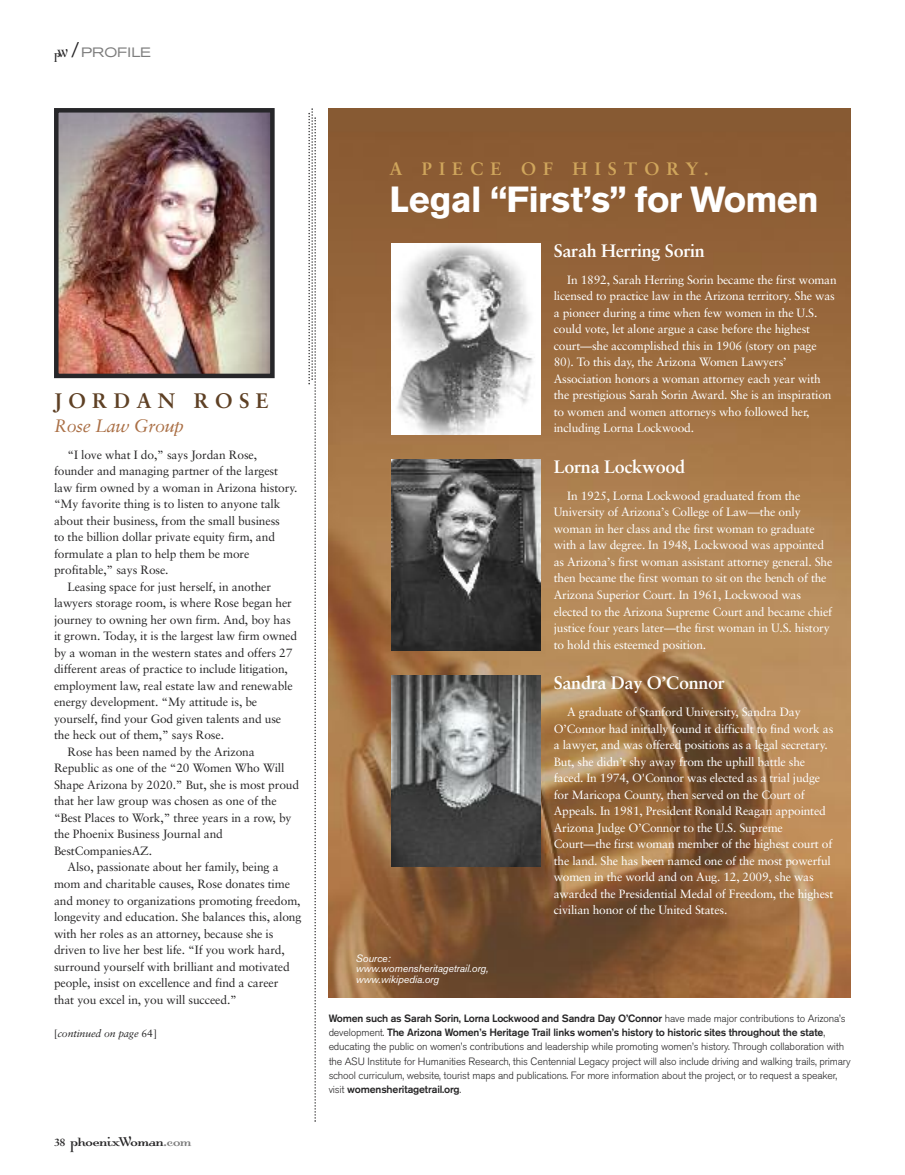
<style>
.page{position:relative;width:905px;height:1175px;background:#fff}
.page>*{position:absolute;margin:0;border:0;box-sizing:border-box;transform-origin:0 0}
.t1{font:700 36px "Akzidenz Grotesk BE";letter-spacing:-.02em;color:#fff}
.t2{font:700 21px "Sabon";letter-spacing:.3em;color:#5e4024}
.t3{font:700 18px "Sabon";letter-spacing:-.015em;color:#fff}
.t4{font:700 18px "Sabon";letter-spacing:.4em;color:#d0a65c}
.t5{font:italic 18px "Sabon";letter-spacing:-.02em;color:#aa6f45}
.t6{font:16.5px "Dalliance Roman";letter-spacing:-.05em;color:#272627;scale:1.05 1}
.t7{font:expanded 13.5px "Akzidenz Grotesk BE";color:#7d7d7d}
.t8{font:12px/16.5px "Sabon";letter-spacing:-.015em;color:#fff}
.t9{font:12px "Sabon";letter-spacing:-.01em;color:#272627}
.t10{font:300 10.5px/14.2px "Akzidenz Grotesk BE";letter-spacing:-.015em;color:#272627}
.t11{font:italic 10.5px/10.5px "Akzidenz Grotesk BE";letter-spacing:-.01em;color:#fff}
.t12{font:italic 10.5px "Sabon";letter-spacing:-.01em;color:#272627}
.s1{font-family:"Dalliance Roman";font-stretch:normal;color:#272627}
.s2{font-family:"Sabon";font-style:italic;font-stretch:normal;font-size:21px;color:#272627}
.s3{font-style:normal}
.s4{font-family:"Sabon";font-weight:700;font-size:10.5px}
.s5{color:#7d7d7d}
.s6{font-weight:500}
</style>
<div class="page">
<img style="left:328px;top:108px;width:523px;height:890px">
<img style="left:59px;top:113px;width:210px;height:260px">
<div style="left:54px;top:108px;width:220px;height:270px;border:4px solid #262629"></div>
<svg style="left:308px;top:108px;width:8px;height:1013px"></svg>
<img style="left:392px;top:243px;width:148px;height:191px">
<img style="left:392px;top:459px;width:148px;height:191px">
<img style="left:392px;top:675px;width:148px;height:191px">
<p class="t7" style="left:54px;top:47px;width:98px"><span class="s1">pW</span> <span class="s2">/</span> PROFILE</p>
<h2 class="t2" style="left:54px;top:392px;width:216px">JORDAN ROSE</h2>
<h3 class="t5" style="left:54px;top:418px;width:132px">Rose Law Group</h3>
<p class="t9" style="left:68px;top:449px;width:191px">“I love what I do,” says Jordan Rose,</p>
<p class="t9" style="left:54px;top:466px;width:226px">founder and managing partner of the largest</p>
<p class="t9" style="left:54px;top:482px;width:245px">law firm owned by a woman in Arizona history.</p>
<p class="t9" style="left:54px;top:499px;width:228px">“My favorite thing is to listen to anyone talk</p>
<p class="t9" style="left:54px;top:515px;width:227px">about their business, from the small business</p>
<p class="t9" style="left:54px;top:532px;width:222px">to the billion dollar private equity firm, and</p>
<p class="t9" style="left:54px;top:548px;width:197px">formulate a plan to help them be more</p>
<p class="t9" style="left:54px;top:565px;width:116px">profitable,” says Rose.</p>
<p class="t9" style="left:67px;top:581px;width:205px">Leasing space for just herself, in another</p>
<p class="t9" style="left:54px;top:598px;width:239px">lawyers storage room, is where Rose began her</p>
<p class="t9" style="left:54px;top:614px;width:238px">journey to owning her own firm. And, boy has</p>
<p class="t9" style="left:54px;top:631px;width:244px">it grown. Today, it is the largest law firm owned</p>
<p class="t9" style="left:54px;top:647px;width:240px">by a woman in the western states and offers 27</p>
<p class="t9" style="left:54px;top:664px;width:235px">different areas of practice to include litigation,</p>
<p class="t9" style="left:54px;top:680px;width:240px">employment law, real estate law and renewable</p>
<p class="t9" style="left:54px;top:697px;width:205px">energy development. “My attitude is, be</p>
<p class="t9" style="left:54px;top:713px;width:229px">yourself, find your God given talents and use</p>
<p class="t9" style="left:54px;top:730px;width:171px">the heck out of them,” says Rose.</p>
<p class="t9" style="left:67px;top:746px;width:189px">Rose has been named by the Arizona</p>
<p class="t9" style="left:54px;top:763px;width:232px">Republic as one of the “20 Women Who Will</p>
<p class="t9" style="left:54px;top:779px;width:246px">Shape Arizona by 2020.” But, she is most proud</p>
<p class="t9" style="left:54px;top:796px;width:224px">that her law group was chosen as one of the</p>
<p class="t9" style="left:54px;top:812px;width:239px">“Best Places to Work,” three years in a row, by</p>
<p class="t9" style="left:54px;top:829px;width:170px">the Phoenix Business Journal and</p>
<p class="t9" style="left:54px;top:845px;width:100px">BestCompaniesAZ.</p>
<p class="t9" style="left:67px;top:862px;width:213px">Also, passionate about her family, being a</p>
<p class="t9" style="left:54px;top:878px;width:237px">mom and charitable causes, Rose donates time</p>
<p class="t9" style="left:54px;top:895px;width:248px">and money to organizations promoting freedom,</p>
<p class="t9" style="left:54px;top:911px;width:249px">longevity and education. She balances this, along</p>
<p class="t9" style="left:54px;top:928px;width:221px">with her roles as an attorney, because she is</p>
<p class="t9" style="left:54px;top:944px;width:232px">driven to live her best life. “If you work hard,</p>
<p class="t9" style="left:54px;top:961px;width:237px">surround yourself with brilliant and motivated</p>
<p class="t9" style="left:54px;top:977px;width:226px">people, insist on excellence and find a career</p>
<p class="t9" style="left:54px;top:994px;width:184px">that you excel in, you will succeed.”</p>
<p class="t12" style="left:54px;top:1028px;width:104px"><span class="s3">[</span>continued on page <span class="s3">64]</span></p>
<h3 class="t6" style="left:54px;top:1130px;width:133px"><span class="s4">38</span> phoenixWoman<span class="s5">.com</span></h3>
<h3 class="t4" style="left:389px;top:162px;width:321px">A PIECE OF HISTORY.</h3>
<h1 class="t1" style="left:389px;top:185px;width:431px">Legal “First’s” for Women</h1>
<p class="t11" style="left:356px;top:954px;width:134px">Source: www.womensheritagetrail.org, www.wikipedia.org</p>
<h3 class="t3" style="left:554px;top:243px;width:153px">Sarah Herring Sorin</h3>
<p class="t8" style="left:553px;top:272px;width:284px;text-indent:14px">In 1892, Sarah Herring Sorin became the first woman licensed to practice law in the Arizona territory. She was a pioneer during a time when few women in the U.S. could vote, let alone argue a case before the highest court—she accomplished this in 1906 (story on page 80). To this day, the Arizona Women Lawyers’ Association honors a woman attorney each year with the prestigious Sarah Sorin Award. She is an inspiration to women and women attorneys who followed her, including Lorna Lockwood.</p>
<h3 class="t3" style="left:554px;top:459px;width:133px">Lorna Lockwood</h3>
<p class="t8" style="left:553px;top:488px;width:280px;text-indent:14px">In 1925, Lorna Lockwood graduated from the University of Arizona’s College of Law—the only woman in her class and the first woman to graduate with a law degree. In 1948, Lockwood was appointed as Arizona’s first woman assistant attorney general. She then became the first woman to sit on the bench of the Arizona Superior Court. In 1961, Lockwood was elected to the Arizona Supreme Court and became chief justice four years later—the first woman in U.S. history to hold this esteemed position.</p>
<h3 class="t3" style="left:554px;top:675px;width:173px">Sandra Day O’Connor</h3>
<p class="t8" style="left:553px;top:704px;width:281px;text-indent:14px">A graduate of Stanford University, Sandra Day O’Connor had initially found it difficult to find work as a lawyer, and was offered positions as a legal secretary.<br>But, she didn’t shy away from the uphill battle she faced. In 1974, O'Connor was elected as a trial judge for Maricopa County, then served on the Court of Appeals. In 1981, President Ronald Reagan appointed Arizona Judge O’Connor to the U.S. Supreme Court—the first woman member of the highest court of the land. She has been named one of the most powerful women in the world and on Aug. 12, 2009, she was awarded the Presidential Medal of Freedom, the highest civilian honor of the United States.</p>
<p class="t10" style="left:328px;top:1011px;width:523px"><span class="s6">Women such as Sarah Sorin, Lorna Lockwood and Sandra Day O’Connor</span> have made major contributions to Arizona’s development. <span class="s6">The Arizona Women’s Heritage Trail links women’s history to historic sites throughout the state</span>, educating the public on women’s contributions and leadership while promoting women’s history. Through collaboration with the ASU Institute for Humanities Research, this Centennial Legacy project will also include driving and walking trails, primary school curriculum, website, tourist maps and publications. For more information about the project, or to request a speaker, visit <span class="s6">womensheritagetrail.org</span>.</p>
</div>
